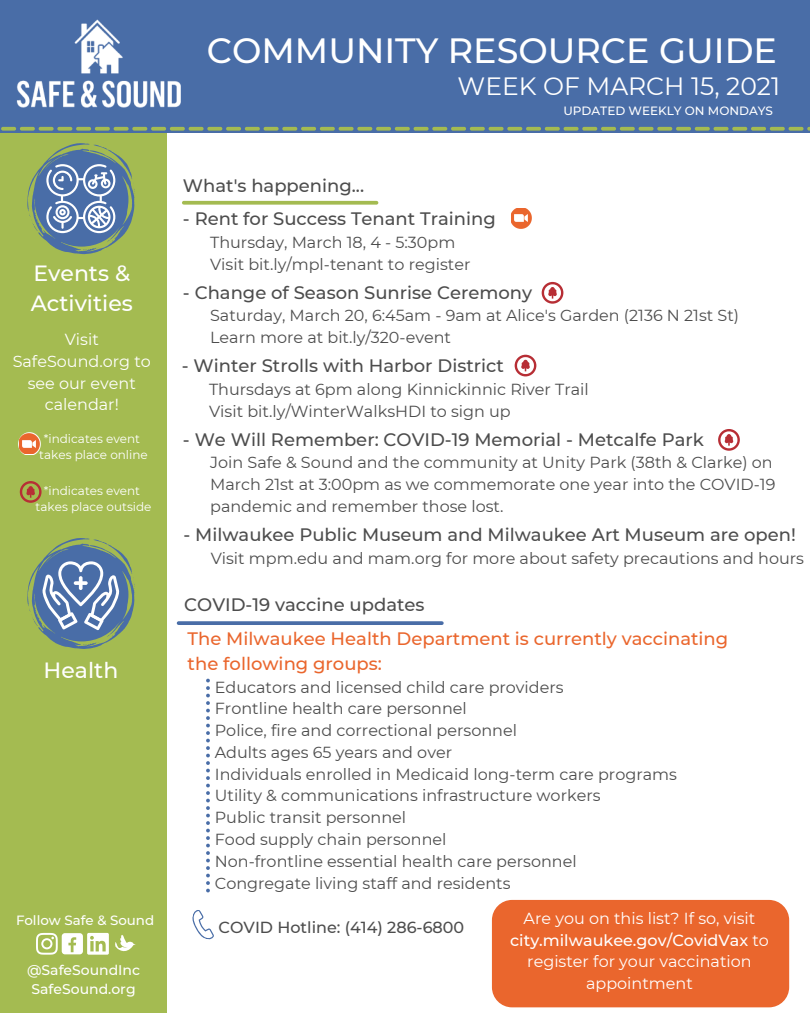
<style>
.page{position:relative;width:810px;height:1013px;background:#fff}
.page>*{position:absolute;margin:0;border:0;box-sizing:border-box;transform-origin:0 0}
.t1{font:500 35px "Montserrat";color:#fff}
.t2{font:25px "Montserrat";color:#fff}
.t3{font:500 22px/30.8px "Montserrat";color:#fff}
.t4{font:500 18px "Montserrat";color:#4d4d4d}
.t5{font:500 18px/24.8px "Montserrat";color:#ea662d}
.t6{font:16px/21.8px "Montserrat";color:#4d4d4d}
.t7{font:16px/21.8px "Montserrat";color:#fff;text-align:center}
.t8{font:500 16px "Montserrat";color:#4d4d4d}
.t9{font:500 14px "Montserrat";color:#fff}
.t10{font:500 13.4px "Montserrat";color:#fff}
.t11{font:12px "Montserrat";color:#fff}
.t12{font:500 12px "Montserrat";color:#fff}
.s1{font-weight:500}
</style>
<div class="page">
<div style="left:0;top:17px;width:167px;height:995px;background:#a4bb51"></div>
<div style="left:0;top:0;width:810px;height:132px;background:#496da7"></div>
<svg style="left:27px;top:538px;width:108px;height:111px"></svg>
<img style="left:16px;top:19px;width:165px;height:89px">
<svg style="left:1px;top:127px;width:809px;height:4px"></svg>
<div style="left:87px;top:932px;width:22px;height:22px;background:#fff;border-radius:2px"></div>
<svg style="left:90px;top:936px;width:16px;height:15px"></svg>
<div style="left:62px;top:933px;width:21px;height:21px;background:#fff;border-radius:3px"></div>
<svg style="left:68px;top:937px;width:8px;height:15px"></svg>
<svg style="left:36px;top:932px;width:22px;height:22px"></svg>
<svg style="left:179px;top:621px;width:263px;height:4px"></svg>
<svg style="left:27px;top:143px;width:108px;height:111px"></svg>
<svg style="left:206px;top:678px;width:4px;height:214px"></svg>
<svg style="left:184px;top:201px;width:193px;height:4px"></svg>
<svg style="left:18px;top:432px;width:23px;height:23px"></svg>
<svg style="left:19px;top:433px;width:21px;height:21px"></svg>
<svg style="left:23px;top:440px;width:13px;height:7px"></svg>
<svg style="left:115px;top:935px;width:21px;height:17px"></svg>
<div style="left:492px;top:899px;width:297px;height:108px;background:#ea662d;border-radius:20px"></div>
<svg style="left:517px;top:214px;width:15px;height:15px"></svg>
<div style="left:511px;top:208px;width:20px;height:20px;background:#ea662d"></div>
<svg style="left:514px;top:214px;width:14px;height:8px"></svg>
<svg style="left:192px;top:910px;width:22px;height:30px"></svg>
<svg style="left:20px;top:481px;width:22px;height:22px"></svg>
<svg style="left:542px;top:282px;width:21px;height:22px"></svg>
<svg style="left:515px;top:355px;width:21px;height:21px"></svg>
<svg style="left:718px;top:429px;width:22px;height:22px"></svg>
<p class="t3" style="left:31px;top:257px;width:104px">Events &amp;<br>Activities</p>
<p class="t7" style="left:13px;top:328px;width:140px">Visit<br>SafeSound.org to see our event calendar!</p>
<p class="t11" style="left:44px;top:431px;width:98px">*indicates event</p>
<p class="t11" style="left:39px;top:447px;width:110px">takes place online</p>
<p class="t11" style="left:44px;top:483px;width:98px">*indicates event</p>
<p class="t11" style="left:36px;top:499px;width:117px">takes place outside</p>
<p class="t3" style="left:44px;top:655px;width:76px">Health</p>
<p class="t10" style="left:16px;top:911px;width:140px">Follow Safe &amp; Sound</p>
<p class="t9" style="left:27px;top:961px;width:115px">@SafeSoundInc</p>
<p class="t9" style="left:32px;top:980px;width:106px">SafeSound.org</p>
<p class="t1" style="left:207px;top:29px;width:572px">COMMUNITY RESOURCE GUIDE</p>
<p class="t2" style="left:458px;top:71px;width:324px">WEEK OF MARCH 15, 2021</p>
<p class="t4" style="left:183px;top:175px;width:183px">What's happening...</p>
<p class="t4" style="left:183px;top:208px;width:314px">- Rent for Success Tenant Training</p>
<p class="t6" style="left:210px;top:231px;width:247px">Thursday, March 18, 4 - 5:30pm</p>
<p class="t6" style="left:210px;top:253px;width:262px">Visit bit.ly/mpl-tenant to register</p>
<p class="t12" style="left:563px;top:103px;width:211px">UPDATED WEEKLY ON MONDAYS</p>
<p class="t4" style="left:183px;top:281px;width:351px">- Change of Season Sunrise Ceremony</p>
<p class="t6" style="left:210px;top:305px;width:530px">Saturday, March 20, 6:45am - 9am at Alice's Garden (2136 N 21st St)</p>
<p class="t6" style="left:210px;top:326px;width:242px">Learn more at bit.ly/320-event</p>
<p class="t4" style="left:182px;top:355px;width:324px">- Winter Strolls with Harbor District</p>
<p class="t6" style="left:209px;top:378px;width:381px">Thursdays at 6pm along Kinnickinnic River Trail</p>
<p class="t6" style="left:209px;top:400px;width:303px">Visit bit.ly/WinterWalksHDI to sign up</p>
<p class="t4" style="left:183px;top:428px;width:522px">- We Will Remember: COVID-19 Memorial - Metcalfe Park</p>
<p class="t6" style="left:210px;top:452px;width:567px">Join Safe &amp; Sound and the community at Unity Park (38th &amp; Clarke) on<br>March 21st at 3:00pm as we commemorate one year into the COVID-19 pandemic and remember those lost.</p>
<p class="t4" style="left:183px;top:524px;width:614px">- Milwaukee Public Museum and Milwaukee Art Museum are open!</p>
<p class="t6" style="left:211px;top:547px;width:595px">Visit mpm.edu and mam.org for more about safety precautions and hours</p>
<p class="t4" style="left:184px;top:594px;width:242px">COVID-19 vaccine updates</p>
<p class="t5" style="left:188px;top:626px;width:542px">The Milwaukee Health Department is currently vaccinating the following groups:</p>
<p class="t6" style="left:215px;top:676px;width:350px">Educators and licensed child care providers</p>
<p class="t6" style="left:215px;top:697px;width:254px">Frontline health care personnel</p>
<p class="t6" style="left:215px;top:719px;width:304px">Police, fire and correctional personnel</p>
<p class="t6" style="left:215px;top:741px;width:239px">Adults ages 65 years and over</p>
<p class="t6" style="left:215px;top:763px;width:464px">Individuals enrolled in Medicaid long-term care programs</p>
<p class="t6" style="left:215px;top:784px;width:387px">Utility &amp; communications infrastructure workers</p>
<p class="t6" style="left:215px;top:806px;width:193px">Public transit personnel</p>
<p class="t6" style="left:215px;top:828px;width:233px">Food supply chain personnel</p>
<p class="t6" style="left:215px;top:850px;width:363px">Non-frontline essential health care personnel</p>
<p class="t6" style="left:215px;top:871px;width:297px">Congregate living staff and residents</p>
<p class="t7" style="left:510px;top:907px;width:260px">Are you on this list? If so, visit <span class="s1">city.milwaukee.gov/CovidVax</span> to register for your vaccination appointment</p>
<p class="t8" style="left:219px;top:917px;width:247px">COVID Hotline: (414) 286-6800</p>
</div>
